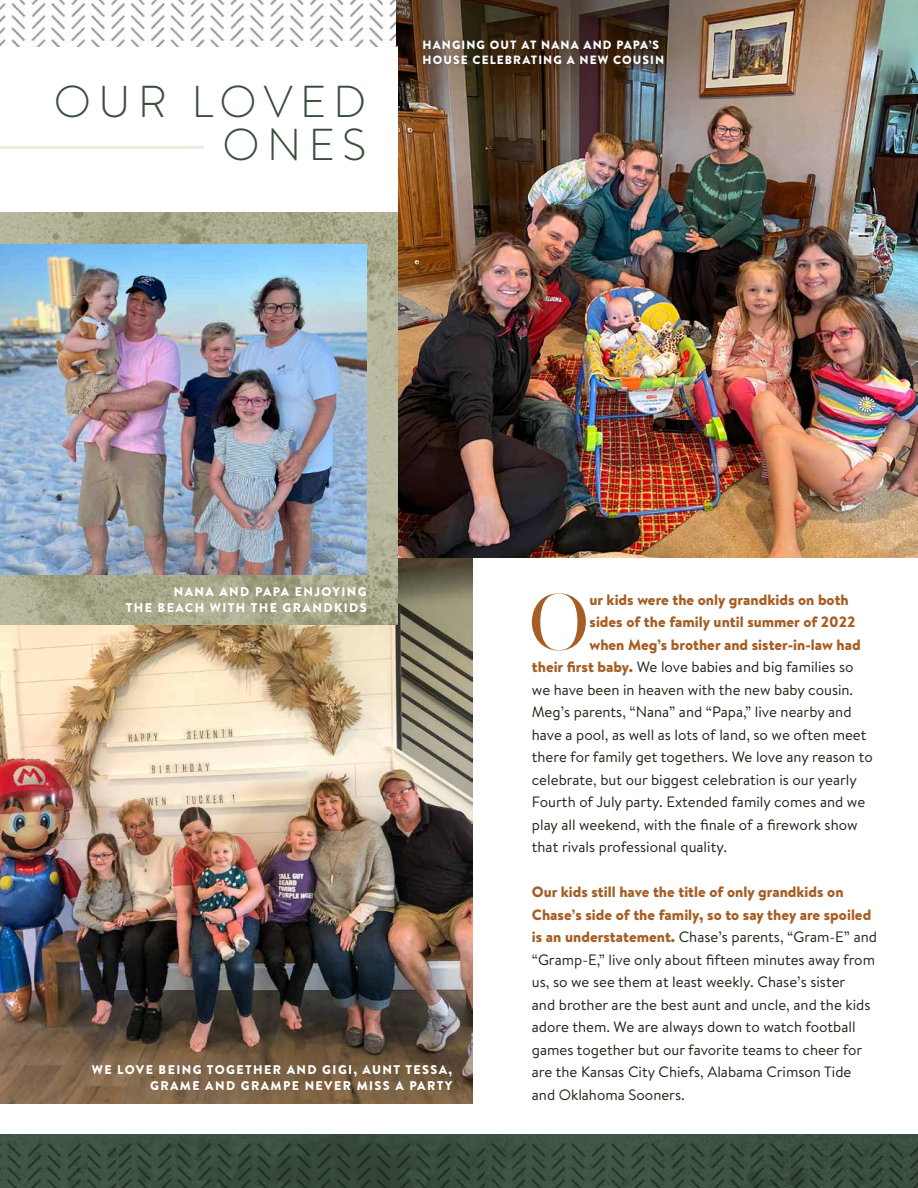
<style>
.page{position:relative;width:918px;height:1188px;background:#fff}
.page>*{position:absolute;margin:0;border:0;box-sizing:border-box;transform-origin:0 0}
.t1{font:300 81.75px "AW Conqueror Didot";color:#a65e24}
.t2{font:300 44.7px/43.3px "Brandon Text";letter-spacing:.17em;color:#3a4e3d;text-align:right}
.t3{font:15px/22.5px "Brandon Text";color:#1a2514}
.t4{font:900 15px "Brandon Text";color:#a65e24}
.t5{font:900 12.6px/16.5px "Brandon Text";letter-spacing:.11em;color:#fff;text-align:right}
.t6{font:900 12px/15px "Brandon Text";letter-spacing:.09em;color:#fff}
.s1{font-weight:900;color:#a65e24}
</style>
<div class="page">
<div style="left:0;top:1134px;width:917px;height:54px;background:#3e5241"></div>
<img style="left:0;top:557px;width:472px;height:547px">
<img style="left:397px;top:0;width:521px;height:557px">
<img style="left:0;top:212px;width:397px;height:413px">
<img style="left:0;top:244px;width:367px;height:331px">
<img style="left:0;top:0;width:397px;height:46px">
<img style="left:491px;top:1142px;width:426px;height:46px">
<img style="left:0;top:1142px;width:484px;height:46px">
<hr style="left:0;top:146px;width:204px;height:3px;background:#f0e9df">
<div style="left:416px;top:32px;width:255px;height:40px;background:#231f20;opacity:.4"></div>
<svg style="left:917px;top:1163px;width:1px;height:25px"></svg>
<h2 class="t2" style="left:54px;top:78px;width:314px">OUR LOVED<br>ONES</h2>
<p class="t6" style="left:423px;top:37px;width:243px">HANGING OUT AT NANA AND PAPA’S<br>HOUSE CELEBRATING A NEW COUSIN</p>
<p class="t5" style="left:126px;top:583px;width:243px">NANA AND PAPA ENJOYING<br>THE BEACH WITH THE GRANDKIDS</p>
<p class="t5" style="left:92px;top:1061px;width:362px">WE LOVE BEING TOGETHER AND GIGI, AUNT TESSA,<br>GRAME AND GRAMPE NEVER MISS A PARTY</p>
<h1 class="t1" style="left:528px;top:560px;width:63px">O</h1>
<p class="t4" style="left:590px;top:589px;width:261px">ur kids were the only grandkids on both</p>
<p class="t4" style="left:590px;top:611px;width:267px">sides of the family until summer of 2022</p>
<p class="t4" style="left:590px;top:634px;width:273px">when Meg’s brother and sister-in-law had</p>
<p class="t3" style="left:532px;top:655px;width:323px"><span class="s1">their first baby.</span> We love babies and big families so</p>
<p class="t3" style="left:532px;top:678px;width:323px">we have been in heaven with the new baby cousin.</p>
<p class="t3" style="left:532px;top:700px;width:321px">Meg’s parents, “Nana” and “Papa,” live nearby and</p>
<p class="t3" style="left:532px;top:723px;width:336px">have a pool, as well as lots of land, so we often meet</p>
<p class="t3" style="left:532px;top:745px;width:342px">there for family get togethers. We love any reason to</p>
<p class="t3" style="left:532px;top:768px;width:327px">celebrate, but our biggest celebration is our yearly</p>
<p class="t3" style="left:532px;top:790px;width:335px">Fourth of July party. Extended family comes and we</p>
<p class="t3" style="left:532px;top:813px;width:327px">play all weekend, with the finale of a firework show</p>
<p class="t3" style="left:532px;top:835px;width:197px">that rivals professional quality.</p>
<p class="t3" style="left:532px;top:880px;width:347px"><span class="s1">Our kids still have the title of only grandkids on Chase’s side of the family, so to say they are spoiled is an understatement.</span> Chase’s parents, “Gram-E” and “Gramp-E,” live only about fifteen minutes away from us, so we see them at least weekly. Chase’s sister<br>and brother are the best aunt and uncle, and the kids adore them. We are always down to watch football games together but our favorite teams to cheer for are the Kansas City Chiefs, Alabama Crimson Tide and Oklahoma Sooners.</p>
</div>
